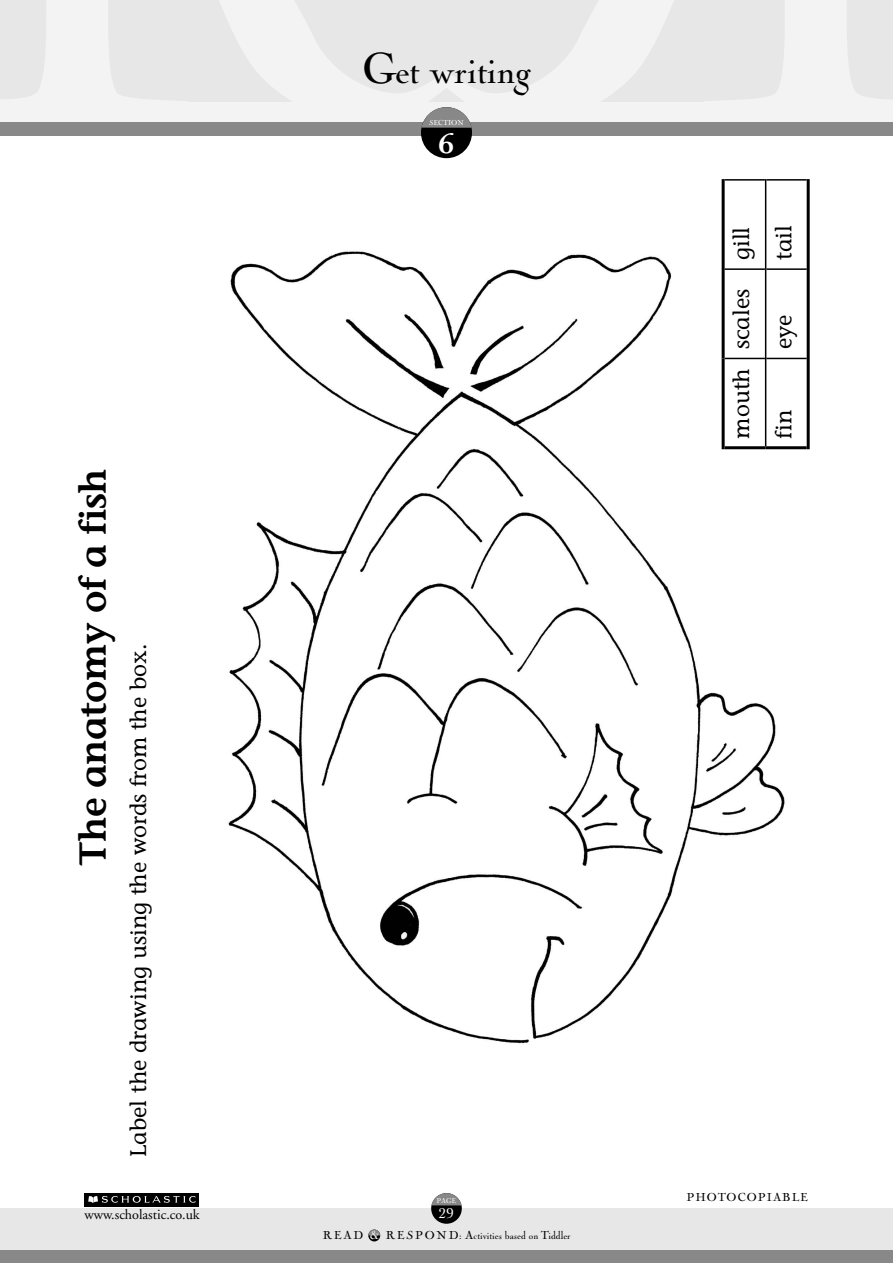
<style>
.page{position:relative;width:893px;height:1263px;background:#fff}
.page>*{position:absolute;margin:0;border:0;box-sizing:border-box;transform-origin:0 0}
.t1{font:45px "Nicolas Coc T";color:#000}
.t2{font:600 37.5px "Stone Informal";letter-spacing:-.015em;color:#000}
.t3{font:700 30px "Cochin";color:#fff}
.t4{font:22.5px "Stone Informal";color:#000}
.t5{font:15px "Cochin";color:#fff}
.t6{font:14.1px "Adobe Garamond";color:#000}
.t7{font:12px "Nicolas Coc T";color:#000}
.t8{font:12px "Nicolas Coc T";letter-spacing:.09em;color:#000}
.t9{font:7.5px "Nicolas Coc T";color:#fff}
.t10{font:7.35px "Nicolas Coc T";color:#fff}
.s1{color:#fff}
</style>
<div class="page">
<div style="left:0;top:1249px;width:893px;height:14px;background:#888"></div>
<div style="left:0;top:1208px;width:893px;height:42px;background:#e7e7e7"></div>
<div style="left:0;top:102px;width:893px;height:22px;background:#f3f3f3"></div>
<svg style="left:45px;top:0;width:376px;height:123px;fill:#f0f0f0"></svg>
<svg style="left:704px;top:0;width:189px;height:102px"></svg>
<svg style="left:0;top:0;width:45px;height:123px"></svg>
<div style="left:0;top:123px;width:893px;height:13px;background:#888"></div>
<div style="left:431px;top:1193px;width:31px;height:31px;background:#000;border-radius:50%"></div>
<svg style="left:431px;top:1193px;width:30px;height:12px"></svg>
<div style="left:421px;top:107px;width:51px;height:51px;background:#000;border-radius:50%"></div>
<svg style="left:421px;top:0;width:276px;height:128px"></svg>
<div style="left:85px;top:1193px;width:114px;height:14px;background:#000"></div>
<svg style="left:88px;top:1196px;width:108px;height:7px"></svg>
<img style="left:228px;top:214px;width:561px;height:830px">
<svg style="left:368px;top:1229px;width:12px;height:12px"></svg>
<svg style="left:368px;top:1229px;width:12px;height:6px"></svg>
<hr style="left:722px;top:358px;width:3px;height:91px;background:#000">
<hr style="left:725px;top:446px;width:41px;height:3px;background:#000">
<hr style="left:722px;top:179px;width:3px;height:179px;background:#000">
<hr style="left:766px;top:446px;width:41px;height:3px;background:#000">
<hr style="left:807px;top:179px;width:3px;height:270px;background:#000">
<hr style="left:725px;top:358px;width:40px;height:1px;background:#000">
<hr style="left:725px;top:268px;width:40px;height:2px;background:#000">
<hr style="left:725px;top:179px;width:40px;height:2px;background:#000">
<hr style="left:765px;top:269px;width:1px;height:177px;background:#000">
<hr style="left:766px;top:358px;width:41px;height:1px;background:#000">
<hr style="left:765px;top:179px;width:1px;height:90px;background:#000">
<hr style="left:766px;top:268px;width:41px;height:2px;background:#000">
<hr style="left:766px;top:179px;width:41px;height:2px;background:#000">
<h2 class="t2" style="left:78px;top:866px;width:400px;rotate:-90deg">The anatomy of a fish</h2>
<p class="t4" style="left:130px;top:1157px;width:515px;rotate:-90deg">Label the drawing using the words from the box.</p>
<p class="t6" style="left:84px;top:1209px;width:117px">www.scholastic.co.uk</p>
<h1 class="t1" style="left:363px;top:51px;width:169px">Get writing</h1>
<p class="t9" style="left:429px;top:119px;width:36px">SECTION</p>
<h3 class="t3" style="left:439px;top:132px;width:17px">6</h3>
<p class="t4" style="left:732px;top:260px;width:35px;rotate:-90deg">gill</p>
<p class="t4" style="left:732px;top:439px;width:151px;rotate:-90deg">mouth scales</p>
<p class="t4" style="left:775px;top:260px;width:37px;rotate:-90deg">tail</p>
<p class="t4" style="left:775px;top:349px;width:36px;rotate:-90deg">eye</p>
<p class="t4" style="left:775px;top:439px;width:30px;rotate:-90deg">fin</p>
<p class="t10" style="left:436px;top:1198px;width:21px">PAGE</p>
<p class="t5" style="left:439px;top:1207px;width:16px">29</p>
<p class="t7" style="left:323px;top:1231px;width:249px">READ <span class="s1">&amp;</span> R E S P O N D: Activities based on Tiddler</p>
<p class="t8" style="left:686px;top:1192px;width:123px">PHOTOCOPIABLE</p>
</div>
